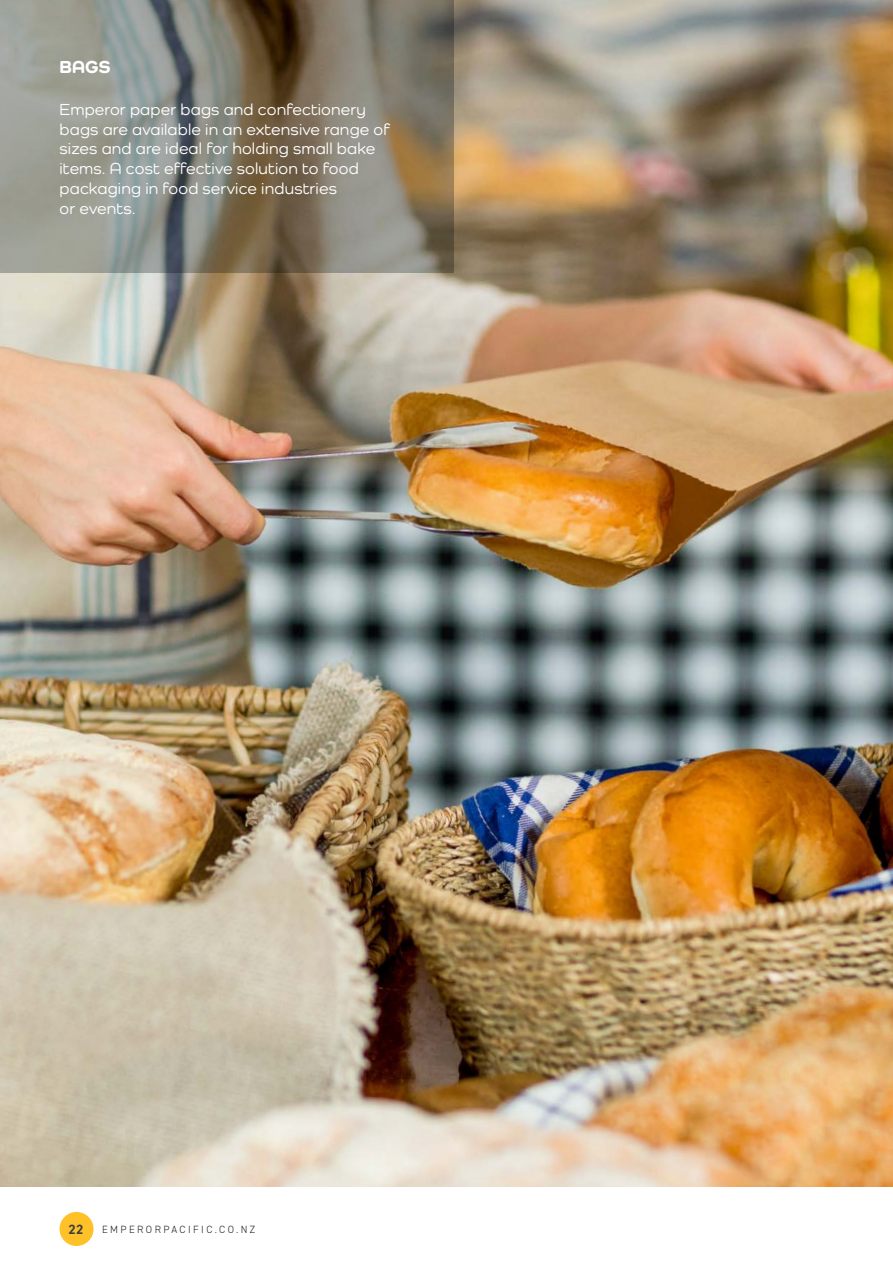
<style>
.page{position:relative;width:893px;height:1263px;background:#fff}
.page>*{position:absolute;margin:0;border:0;box-sizing:border-box;transform-origin:0 0}
.t1{font:800 18px "Como";color:#fff}
.body12{font:500 16.5px/19.8px "Como";letter-spacing:.01em;color:#fff}
.t2{font:700 13.5px "DIN2014";color:#3e3e3f}
.t3{font:300 10.5px "DIN2014";letter-spacing:.23em;color:#231f20}
</style>
<div class="page">
<img style="left:0;top:0;width:893px;height:1186px">
<svg style="left:0;top:0;width:454px;height:273px;background:#868275"></svg>
<div style="left:60px;top:1212px;width:34px;height:34px;background:#fec127;border-radius:50%"></div>
<p class="t1" style="left:60px;top:56px;width:52px">BAGS</p>
<p class="body12" style="left:60px;top:99px;width:332px">Emperor paper bags and confectionery bags are available in an extensive range of sizes and are ideal for holding small bake items. A cost effective solution to food packaging in food service industries<br>or events.</p>
<p class="t2" style="left:69px;top:1220px;width:16px">22</p>
<p class="t3" style="left:102px;top:1223px;width:155px">EMPERORPACIFIC.CO.NZ</p>
</div>
